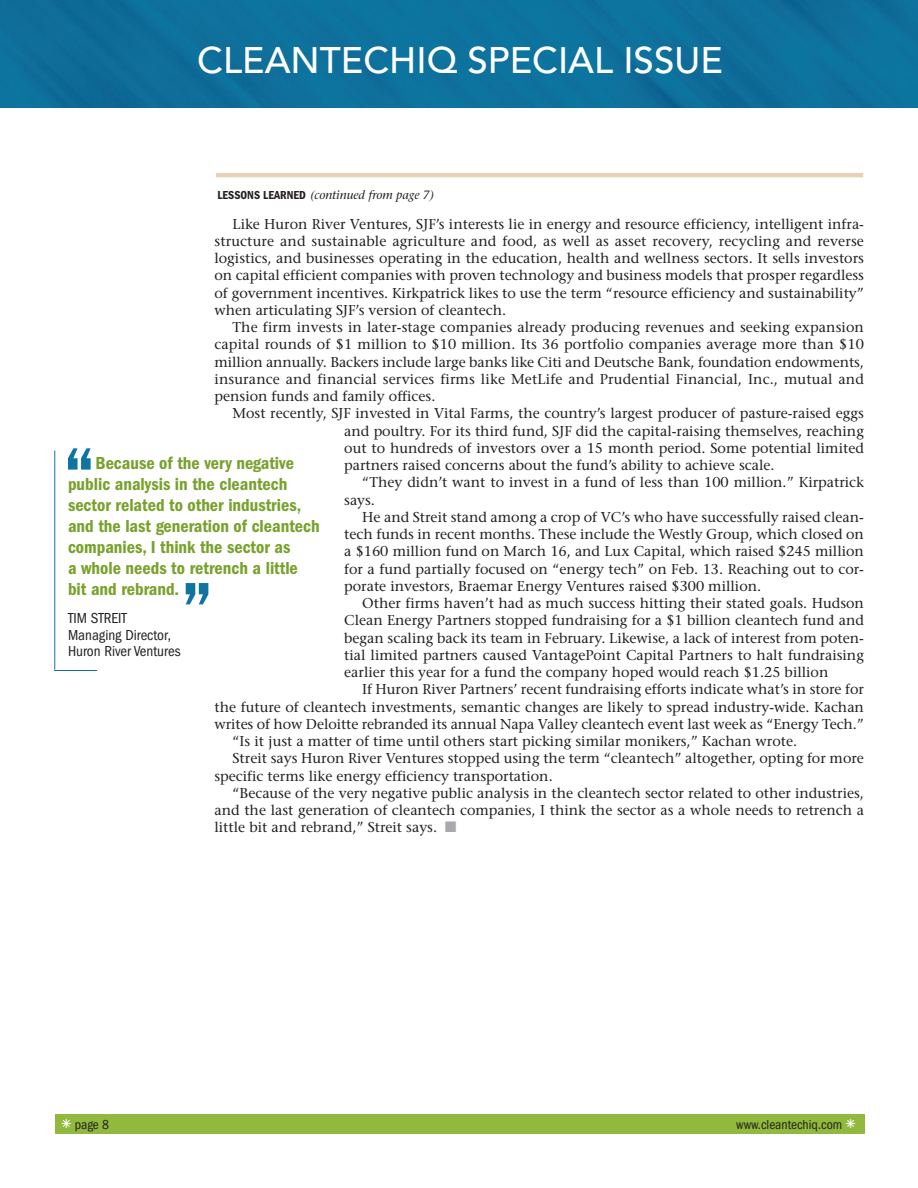
<style>
.page{position:relative;width:918px;height:1188px;background:#fff}
.page>*{position:absolute;margin:0;border:0;box-sizing:border-box;transform-origin:0 0}
.t1{font:600 condensed 76.5px "Franklin Gothic";color:#0f75a0}
.t2{font:500 36.75px "Avenir";color:#fff}
.t3{font:600 condensed 18px/21px "Franklin Gothic";color:#78a22d}
.t4{font:condensed 15px/16.5px "Franklin Gothic";color:#231f20}
.t5{font:14.25px/17.2px "Stone Serif";color:#231f20;text-align:justify}
.t6{font:condensed 13.5px "Franklin Gothic";color:#231f20}
.t7{font:italic 12px "Stone Serif";color:#231f20}
.s1{font-family:"Franklin Gothic";font-weight:600;font-style:normal;font-stretch:condensed}
.s2{font-family:"European Pi Three";font-stretch:normal;font-size:18px;color:#fff}
</style>
<div class="page">
<div style="left:55px;top:1115px;width:810px;height:19px;background:#90b93d"></div>
<hr style="left:216px;top:173px;width:647px;height:4px;background:#e7d2ba">
<hr style="left:54px;top:451px;width:1px;height:219px;background:#0f75a0">
<hr style="left:54px;top:670px;width:43px;height:1px;background:#0f75a0">
<div style="left:0;top:0;width:918px;height:108px;background:#0e709c"></div>
<h2 class="t2" style="left:197px;top:29px;width:527px">CLEANTECHIQ SPECIAL ISSUE</h2>
<p class="t7" style="left:218px;top:190px;width:218px"><span class="s1">LESSONS LEARNED</span> (continued from page 7)</p>
<p class="t5" style="left:215px;top:217px;width:651px;text-indent:18px">Like Huron River Ventures, SJF’s interests lie in energy and resource efficiency, intelligent infra&shy;structure and sustainable agriculture and food, as well as asset recovery, recycling and reverse logistics, and businesses operating in the education, health and wellness sectors. It sells investors on capital efficient companies with proven technology and business models that prosper regardless of government incentives. Kirkpatrick likes to use the term “resource efficiency and sustainability” when articulating SJF’s version of cleantech.</p>
<p class="t5" style="left:214px;top:320px;width:651px;text-indent:18px">The firm invests in later-stage companies already producing revenues and seeking expansion capital rounds of $1 million to $10 million. Its 36 portfolio companies average more than $10 million annually. Backers include large banks like Citi and Deutsche Bank, foundation endowments, insurance and financial services firms like MetLife and Prudential Financial, Inc., mutual and pension funds and family offices.</p>
<p class="t5" style="left:344px;top:406px;width:521px;text-indent:-112px">Most recently, SJF invested in Vital Farms, the country’s largest producer of pasture-raised eggs and poultry. For its third fund, SJF did the capital-raising themselves, reaching out to hundreds of investors over a 15 month period. Some potential limited partners raised concerns about the fund’s ability to achieve scale.</p>
<p class="t5" style="left:344px;top:475px;width:521px;text-indent:18px">“They didn’t want to invest in a fund of less than 100 million.” Kirpatrick says.</p>
<p class="t5" style="left:344px;top:510px;width:521px;text-indent:18px">He and Streit stand among a crop of VC’s who have successfully raised clean&shy;tech funds in recent months. These include the Westly Group, which closed on a $160 million fund on March 16, and Lux Capital, which raised $245 million for a fund partially focused on “energy tech” on Feb. 13. Reaching out to cor&shy;porate investors, Braemar Energy Ventures raised $300 million.</p>
<p class="t5" style="left:344px;top:596px;width:521px;text-indent:18px">Other firms haven’t had as much success hitting their stated goals. Hudson Clean Energy Partners stopped fundraising for a $1 billion cleantech fund and began scaling back its team in February. Likewise, a lack of interest from poten&shy;tial limited partners caused VantagePoint Capital Partners to halt fundraising earlier this year for a fund the company hoped would reach $1.25 billion</p>
<p class="t5" style="left:362px;top:682px;width:503px">If Huron River Partners’ recent fundraising efforts indicate what’s in store for</p>
<p class="t5" style="left:215px;top:700px;width:651px">the future of cleantech investments, semantic changes are likely to spread industry-wide. Kachan</p>
<p class="t5" style="left:215px;top:717px;width:651px">writes of how Deloitte rebranded its annual Napa Valley cleantech event last week as “Energy Tech.”</p>
<p class="t5" style="left:233px;top:734px;width:566px">“Is it just a matter of time until others start picking similar monikers,” Kachan wrote.</p>
<p class="t5" style="left:233px;top:751px;width:633px">Streit says Huron River Ventures stopped using the term “cleantech” altogether, opting for more</p>
<p class="t5" style="left:215px;top:769px;width:340px">specific terms like energy efficiency transportation.</p>
<p class="t5" style="left:233px;top:786px;width:633px">“Because of the very negative public analysis in the cleantech sector related to other industries,</p>
<p class="t5" style="left:215px;top:803px;width:651px">and the last generation of cleantech companies, I think the sector as a whole needs to retrench a</p>
<p class="t5" style="left:214px;top:820px;width:224px">little bit and rebrand,” Streit says.</p>
<h1 class="t1" style="left:63px;top:449px;width:34px">“</h1>
<p class="t3" style="left:68px;top:454px;width:253px;text-indent:28px">Because of the very negative public analysis in the cleantech sector related to other industries, and the last generation of cleantech companies, I think the sector as<br>a whole needs to retrench a little bit and rebrand.</p>
<p class="t4" style="left:68px;top:611px;width:114px">TIM STREIT<br>Managing Director,<br>Huron River Ventures</p>
<h1 class="t1" style="left:181px;top:583px;width:34px">”</h1>
<p class="t6" style="left:62px;top:1119px;width:49px"><span class="s2">-</span> page 8</p>
<p class="t6" style="left:736px;top:1119px;width:121px">www.cleantechiq.com <span class="s2">-</span></p>
</div>
